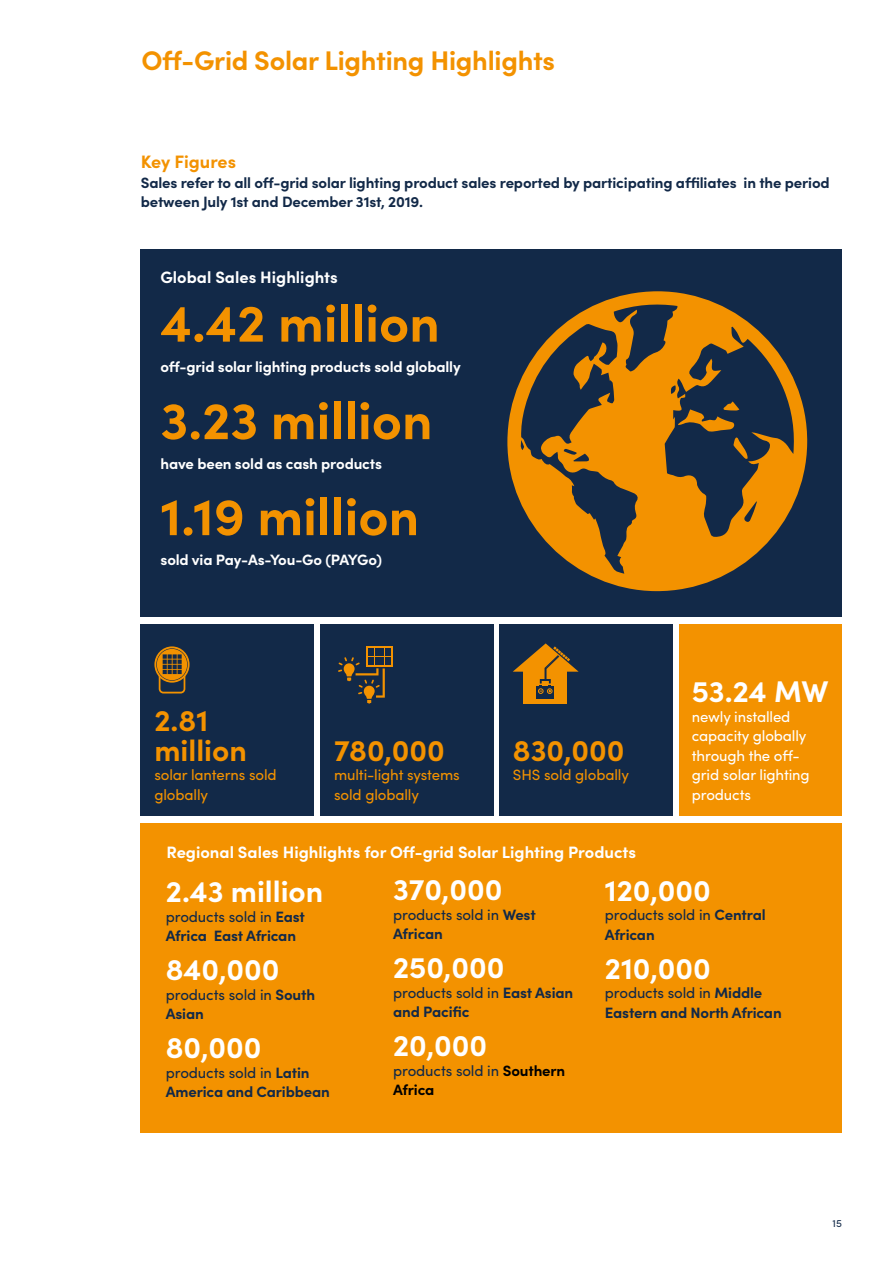
<style>
.page{position:relative;width:893px;height:1263px;background:#fff}
.page>*{position:absolute;margin:0;border:0;box-sizing:border-box;transform-origin:0 0}
.t1{font:700 52.5px "Sofia Pro";color:#f39200}
.t2{font:700 30px "Sofia Pro";color:#fff}
.t3{font:700 30px/30px "Sofia Pro";color:#f39200}
.t4{font:700 27px "Sofia Pro";letter-spacing:-.01em;color:#f39200}
.t5{font:700 18px "Sofia Pro";color:#f39200}
.t6{font:700 16.5px "Sofia Pro";color:#fff}
.t7{font:700 15px/19.5px "Sofia Pro";letter-spacing:-.01em;color:#122948}
.t8{font:15px/19.5px "Sofia Pro";letter-spacing:-.01em;color:#122948}
.t9{font:700 15px "Sofia Pro";letter-spacing:-.01em;color:#fff}
.t10{font:15px/19.5px "Sofia Pro";letter-spacing:-.01em;color:#f39200}
.t11{font:15px/19.5px "Sofia Pro";letter-spacing:-.01em;color:#fff}
.t12{font:10.5px "Sofia Pro";color:#122948}
.s1{font-weight:400}
.s2{font-weight:700}
.s3{font-weight:700;color:#000}
</style>
<div class="page">
<div style="left:141px;top:249px;width:701px;height:368px;background:#122948"></div>
<div style="left:141px;top:624px;width:173px;height:192px;background:#122948"></div>
<svg style="left:154px;top:646px;width:36px;height:47px"></svg>
<div style="left:320px;top:624px;width:174px;height:192px;background:#122948"></div>
<svg style="left:366px;top:646px;width:27px;height:21px"></svg>
<svg style="left:338px;top:649px;width:53px;height:54px"></svg>
<div style="left:500px;top:624px;width:173px;height:192px;background:#122948"></div>
<div style="left:523px;top:663px;width:43px;height:40px;background:#f39200"></div>
<div style="left:536px;top:686px;width:18px;height:13px;background:#122948"></div>
<svg style="left:513px;top:643px;width:66px;height:51px"></svg>
<div style="left:679px;top:624px;width:163px;height:192px;background:#f39200"></div>
<svg style="left:507px;top:291px;width:301px;height:301px"></svg>
<svg style="left:678px;top:401px;width:70px;height:58px"></svg>
<div style="left:141px;top:823px;width:701px;height:310px;background:#f39200"></div>
<h3 class="t4" style="left:141px;top:40px;width:415px">Off-Grid Solar Lighting Highlights</h3>
<p class="t5" style="left:141px;top:148px;width:97px">Key Figures</p>
<p class="t7" style="left:141px;top:171px;width:690px">Sales refer to all off-grid solar lighting product sales reported by participating affiliates in the period between July 1st and December 31st, 2019.</p>
<p class="t6" style="left:161px;top:265px;width:179px">Global Sales Highlights</p>
<h1 class="t1" style="left:161px;top:283px;width:281px">4.42 million</h1>
<p class="t9" style="left:161px;top:355px;width:302px">off-grid solar lighting products sold globally</p>
<h1 class="t1" style="left:161px;top:380px;width:274px">3.23 million</h1>
<p class="t9" style="left:161px;top:452px;width:223px">have been sold as cash products</p>
<h1 class="t1" style="left:161px;top:476px;width:260px">1.19 million</h1>
<p class="t9" style="left:161px;top:548px;width:223px">sold via Pay-As-You-Go (PAYGo)</p>
<h2 class="t3" style="left:154px;top:703px;width:94px">2.81 million</h2>
<p class="t10" style="left:154px;top:764px;width:124px">solar lanterns sold globally</p>
<h2 class="t3" style="left:334px;top:733px;width:112px">780,000</h2>
<p class="t10" style="left:334px;top:764px;width:127px">multi-light systems sold globally</p>
<h2 class="t3" style="left:513px;top:733px;width:113px">830,000</h2>
<p class="t10" style="left:513px;top:764px;width:118px">SHS sold globally</p>
<p class="t6" style="left:167px;top:839px;width:471px">Regional Sales Highlights for Off-grid Solar Lighting Products</p>
<h2 class="t2" style="left:692px;top:669px;width:138px">53.24 MW</h2>
<p class="t11" style="left:692px;top:706px;width:119px">newly installed capacity globally through the off&shy;grid solar lighting products</p>
<h2 class="t2" style="left:166px;top:869px;width:159px">2.43 million</h2>
<p class="t7" style="left:166px;top:905px;width:141px"><span class="s1">products sold in</span> East<br>Africa East African</p>
<h2 class="t2" style="left:166px;top:947px;width:115px">840,000</h2>
<p class="t8" style="left:166px;top:984px;width:151px">products sold in <span class="s2">South<br>Asian</span></p>
<h2 class="t2" style="left:166px;top:1025px;width:97px">80,000</h2>
<p class="t7" style="left:166px;top:1061px;width:166px"><span class="s1">products sold in</span> Latin<br>America and Caribbean</p>
<h2 class="t2" style="left:393px;top:867px;width:111px">370,000</h2>
<p class="t8" style="left:393px;top:904px;width:144px">products sold in <span class="s2">West<br>African</span></p>
<h2 class="t2" style="left:393px;top:945px;width:113px">250,000</h2>
<p class="t7" style="left:393px;top:982px;width:182px"><span class="s1">products sold in</span> East Asian and Pacific</p>
<h2 class="t2" style="left:393px;top:1023px;width:96px">20,000</h2>
<p class="t8" style="left:393px;top:1060px;width:174px">products sold in <span class="s3">Southern<br>Africa</span></p>
<h2 class="t2" style="left:605px;top:867px;width:107px">120,000</h2>
<p class="t8" style="left:605px;top:904px;width:162px">products sold in <span class="s2">Central<br>African</span></p>
<h2 class="t2" style="left:605px;top:945px;width:107px">210,000</h2>
<p class="t7" style="left:605px;top:982px;width:178px"><span class="s1">products sold in</span> Middle<br>Eastern and North African</p>
<p class="t12" style="left:833px;top:1216px;width:11px">15</p>
</div>
